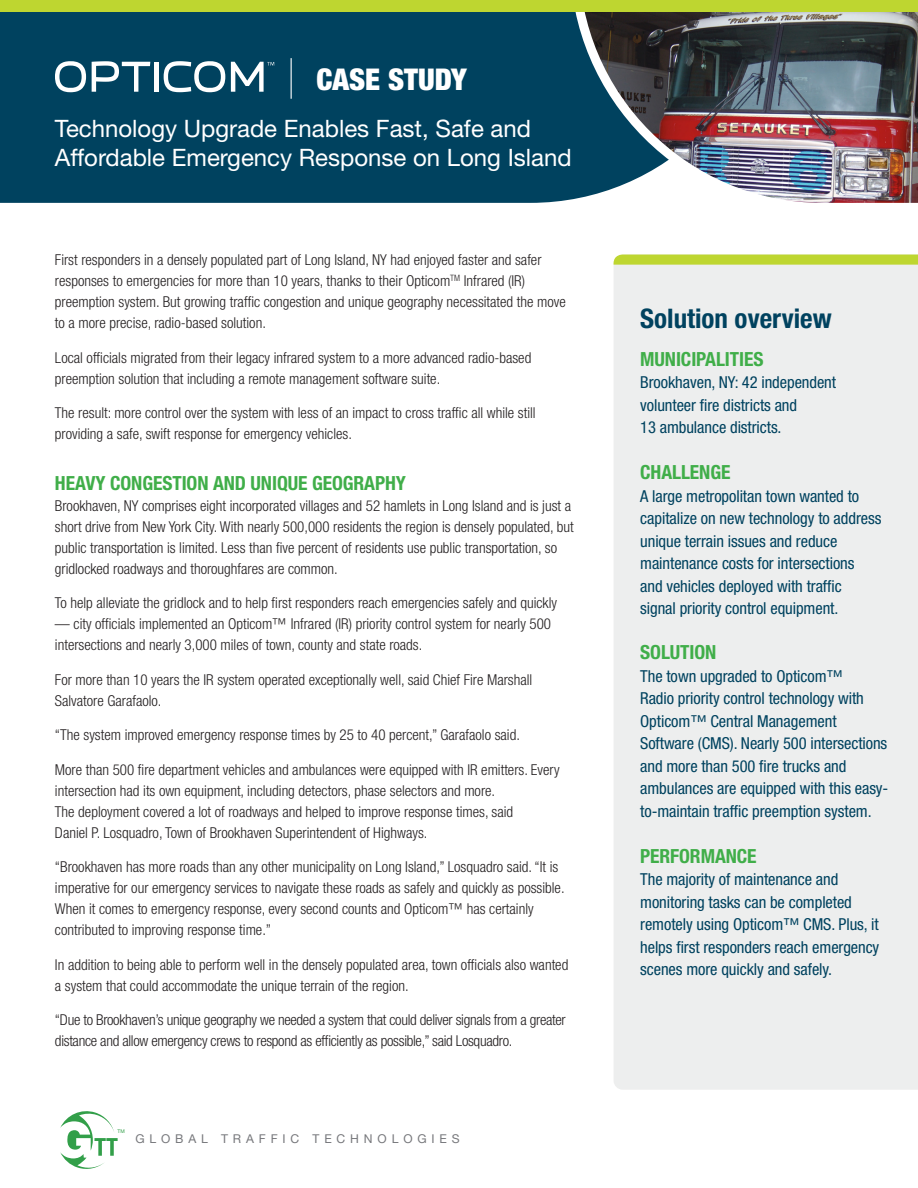
<style>
.page{position:relative;width:918px;height:1188px;background:#fff}
.page>*{position:absolute;margin:0;border:0;box-sizing:border-box;transform-origin:0 0}
.t1{font:900 condensed 30px "Helvetica Neue LT Std";color:#fff}
.Side_bar_top_heading{font:700 condensed 27px "Helvetica Neue LT Std";color:#00425f}
.subheader{font:24px/28.8px "Helvetica Neue LT Std";color:#fff}
.side_bar_H1_green{font:700 condensed 19.5px "Helvetica Neue LT Std";letter-spacing:-.005em;color:#40ae49}
.Side_bar_blue_copy{font:condensed 16.5px/22.5px "Helvetica Neue LT Std";letter-spacing:-.005em;color:#00425f}
.Body{font:300 condensed 15px/21px "Helvetica Neue LT Std";color:#231f20}
.Body-2{font:300 condensed 15px/21px "Helvetica Neue LT Std";letter-spacing:-.02em;color:#231f20}
.t2{font:12.15px "Helvetica Neue LT Std";letter-spacing:.4em;color:#77787c}
.t3{font:5.1px "Helvetica Neue LT Std";color:#329f49}
</style>
<div class="page">
<div style="left:614px;top:265px;width:304px;height:825px;background:#edeeee"></div>
<svg style="left:614px;top:255px;width:304px;height:10px;background:#bfd637"></svg>
<div style="left:0;top:11px;width:566px;height:192px;background:#00425f"></div>
<img style="left:566px;top:11px;width:352px;height:192px">
<svg style="left:55px;top:61px;width:31px;height:31px"></svg>
<svg style="left:92px;top:61px;width:58px;height:31px"></svg>
<hr style="left:154px;top:62px;width:4px;height:30px;background:#fff">
<svg style="left:164px;top:61px;width:61px;height:31px"></svg>
<svg style="left:231px;top:62px;width:43px;height:30px"></svg>
<div style="left:0;top:0;width:918px;height:11px;background:#bed630"></div>
<svg style="left:60px;top:1111px;width:58px;height:58px"></svg>
<hr style="left:291px;top:58px;width:1px;height:41px;background:#fff">
<p class="t1" style="left:316px;top:61px;width:152px">CASE STUDY</p>
<p class="subheader" style="left:55px;top:114px;width:518px">Technology Upgrade Enables Fast, Safe and<br>Affordable Emergency Response on Long Island</p>
<p class="Body" style="left:55px;top:249px;width:512px">First responders in a densely populated part of Long Island, NY had enjoyed faster and safer responses to emergencies for more than 10 years, thanks to their Opticom<sup>TM</sup> Infrared (IR) preemption system. But growing traffic congestion and unique geography necessitated the move to a more precise, radio-based solution.</p>
<p class="Body" style="left:55px;top:347px;width:478px">Local officials migrated from their legacy infrared system to a more advanced radio-based preemption solution that including a remote management software suite.</p>
<p class="Body" style="left:55px;top:402px;width:482px">The result: more control over the system with less of an impact to cross traffic all while still providing a safe, swift response for emergency vehicles.</p>
<p class="side_bar_H1_green" style="left:55px;top:471px;width:352px">HEAVY CONGESTION AND UNIQUE GEOGRAPHY</p>
<p class="Body" style="left:55px;top:495px;width:520px">Brookhaven, NY comprises eight incorporated villages and 52 hamlets in Long Island and is just a short drive from New York City. With nearly 500,000 residents the region is densely populated, but public transportation is limited. Less than five percent of residents use public transportation, so gridlocked roadways and thoroughfares are common.</p>
<p class="Body" style="left:55px;top:592px;width:504px">To help alleviate the gridlock and to help first responders reach emergencies safely and quickly</p>
<p class="Body" style="left:55px;top:613px;width:498px">— city officials implemented an Opticom™ Infrared (IR) priority control system for nearly 500 intersections and nearly 3,000 miles of town, county and state roads.</p>
<p class="Body" style="left:55px;top:669px;width:479px">For more than 10 years the IR system operated exceptionally well, said Chief Fire Marshall<br>Salvatore Garafaolo.</p>
<p class="Body" style="left:55px;top:724px;width:466px">“The system improved emergency response times by 25 to 40 percent,” Garafaolo said.</p>
<p class="Body" style="left:55px;top:759px;width:506px">More than 500 fire department vehicles and ambulances were equipped with IR emitters. Every intersection had its own equipment, including detectors, phase selectors and more.<br>The deployment covered a lot of roadways and helped to improve response times, said<br>Daniel P. Losquadro, Town of Brookhaven Superintendent of Highways.</p>
<p class="Body" style="left:55px;top:856px;width:511px">“Brookhaven has more roads than any other municipality on Long Island,” Losquadro said. “It is imperative for our emergency services to navigate these roads as safely and quickly as possible.<br>When it comes to emergency response, every second counts and Opticom™ has certainly contributed to improving response time.”</p>
<p class="Body" style="left:55px;top:954px;width:515px">In addition to being able to perform well in the densely populated area, town officials also wanted a system that could accommodate the unique terrain of the region.</p>
<p class="Body-2" style="left:55px;top:1009px;width:512px">“Due to Brookhaven’s unique geography we needed a system that could deliver signals from a greater distance and allow emergency crews to respond as efficiently as possible,” said Losquadro.</p>
<p class="t3" style="left:118px;top:1128px;width:9px">TM</p>
<p class="t2" style="left:135px;top:1131px;width:326px">GLOBAL TRAFFIC TECHNOLOGIES</p>
<p class="Side_bar_top_heading" style="left:640px;top:302px;width:193px">Solution overview</p>
<p class="side_bar_H1_green" style="left:640px;top:347px;width:125px">MUNICIPALITIES</p>
<p class="Side_bar_blue_copy" style="left:640px;top:371px;width:197px">Brookhaven, NY: 42 independent volunteer fire districts and<br>13 ambulance districts.</p>
<p class="side_bar_H1_green" style="left:640px;top:461px;width:92px">CHALLENGE</p>
<p class="Side_bar_blue_copy" style="left:640px;top:485px;width:243px">A large metropolitan town wanted to capitalize on new technology to address unique terrain issues and reduce maintenance costs for intersections<br>and vehicles deployed with traffic signal priority control equipment.</p>
<p class="side_bar_H1_green" style="left:640px;top:641px;width:78px">SOLUTION</p>
<p class="Side_bar_blue_copy" style="left:640px;top:665px;width:250px">The town upgraded to Opticom™<br>Radio priority control technology with Opticom™ Central Management Software (CMS). Nearly 500 intersections and more than 500 fire trucks and ambulances are equipped with this easy&shy;to-maintain traffic preemption system.</p>
<p class="side_bar_H1_green" style="left:640px;top:844px;width:118px">PERFORMANCE</p>
<p class="Side_bar_blue_copy" style="left:640px;top:868px;width:240px">The majority of maintenance and monitoring tasks can be completed remotely using Opticom™ CMS. Plus, it helps first responders reach emergency scenes more quickly and safely.</p>
</div>
